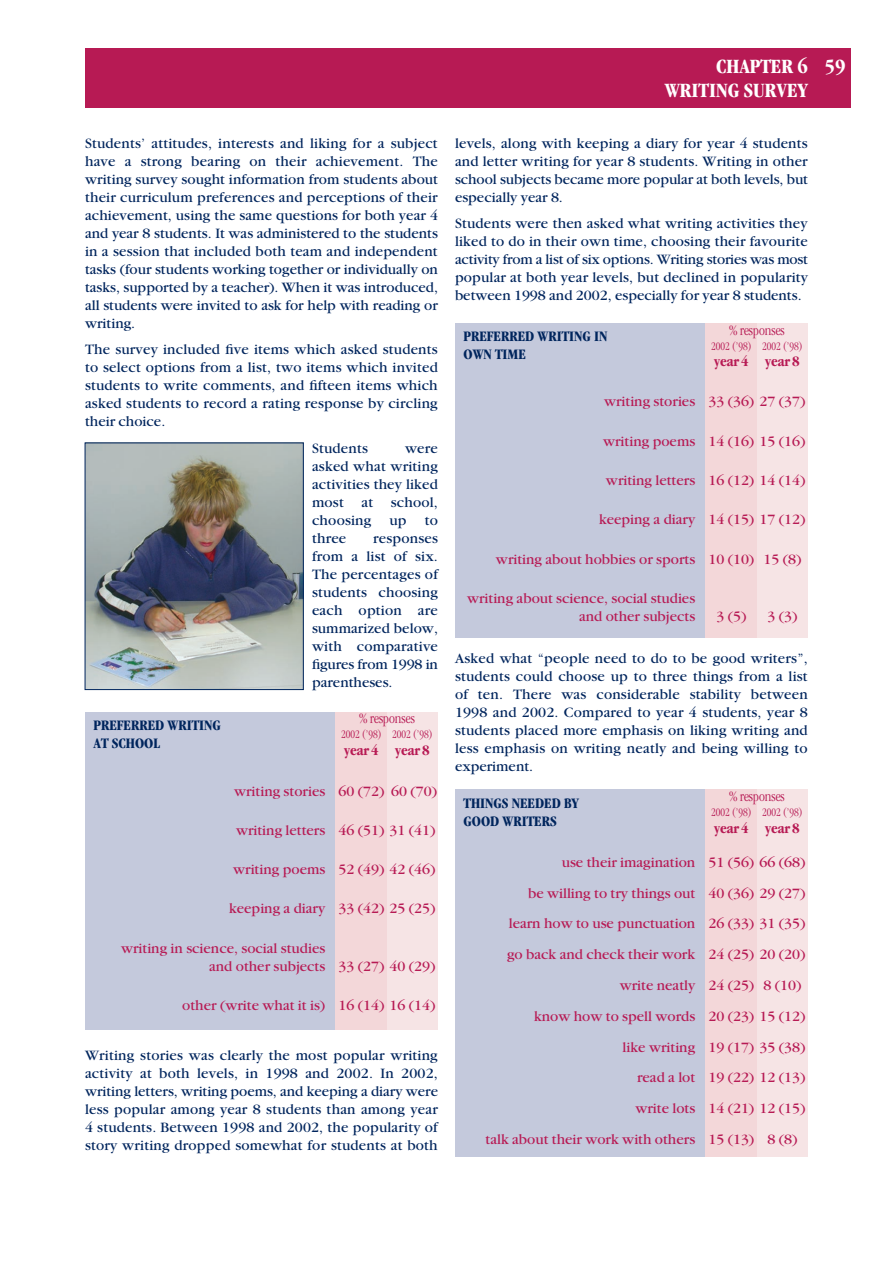
<style>
.page{position:relative;width:893px;height:1263px;background:#fff}
.page>*{position:absolute;margin:0;border:0;box-sizing:border-box;transform-origin:0 0}
.ChapterHead_R{font:700 condensed 21px/24px "Garamond M";color:#fff}
.ChapTxt{font:15px/18px "Garamond M";letter-spacing:.01em;color:#00255d;text-align:justify}
.zSurveyAns_4mm{font:15px/18px "Garamond M";color:#b71a54}
.zSurveyAns_2mm{font:15px "Garamond M";color:#b71a54}
.Surv_TrendTble_Head{font:700 condensed 15px/18px "Garamond M";color:#00255d}
.responses{font:300 condensed 15px "Garamond M";color:#b71a54}
.year4year8Trend{font:700 condensed 15px "Garamond M";color:#b71a54}
.t1{font:300 condensed 12px "Garamond M";color:#b71a54}
</style>
<div class="page">
<div style="left:85px;top:49px;width:765px;height:59px;background:#b71a54"></div>
<div style="left:85px;top:712px;width:353px;height:317px;background:#c4c9dc"></div>
<div style="left:387px;top:712px;width:51px;height:317px;background:#f6e4e5"></div>
<div style="left:336px;top:712px;width:51px;height:317px;background:#f3d7d9"></div>
<div style="left:455px;top:323px;width:353px;height:314px;background:#c4c9dc"></div>
<div style="left:757px;top:323px;width:51px;height:314px;background:#f6e4e5"></div>
<div style="left:706px;top:323px;width:51px;height:314px;background:#f3d7d9"></div>
<div style="left:455px;top:789px;width:353px;height:368px;background:#c4c9dc"></div>
<div style="left:757px;top:789px;width:51px;height:368px;background:#f6e4e5"></div>
<div style="left:706px;top:789px;width:51px;height:368px;background:#f3d7d9"></div>
<img style="left:87px;top:445px;width:214px;height:243px">
<p class="ChapterHead_R" style="left:665px;top:54px;width:182px;text-indent:51px">CHAPTER 6 59<br>WRITING SURVEY</p>
<p class="ChapTxt" style="left:85px;top:134px;width:355px">Students’ attitudes, interests and liking for a subject have a strong bearing on their achievement. The writing survey sought information from students about their curriculum preferences and perceptions of their achievement, using the same questions for both year 4 and year 8 students. It was administered to the students in a session that included both team and independent tasks (four students working together or individually on tasks, supported by a teacher). When it was introduced, all students were invited to ask for help with reading or writing.</p>
<p class="ChapTxt" style="left:85px;top:341px;width:354px">The survey included five items which asked students to select options from a list, two items which invited students to write comments, and fifteen items which asked students to record a rating response by circling their choice.</p>
<p class="ChapTxt" style="left:312px;top:439px;width:57px">Students</p>
<p class="ChapTxt" style="left:312px;top:439px;width:127px;text-indent:93px">were asked what writing activities they liked most at school, choosing up to three</p>
<p class="ChapTxt" style="left:312px;top:529px;width:128px;text-indent:61px">responses from a list of six.<br>The percentages of students choosing each option are summarized below, with comparative figures from 1998 in parentheses.</p>
<p class="responses" style="left:359px;top:710px;width:57px">% responses</p>
<p class="t1" style="left:341px;top:728px;width:93px">2002 (’98) 2002 (’98)</p>
<p class="year4year8Trend" style="left:344px;top:742px;width:87px">year 4 year 8</p>
<p class="Surv_TrendTble_Head" style="left:94px;top:716px;width:129px">PREFERRED WRITING<br>AT SCHOOL</p>
<p class="zSurveyAns_4mm" style="left:234px;top:782px;width:205px">writing stories 60 (72) 60 (70)</p>
<p class="zSurveyAns_4mm" style="left:236px;top:821px;width:201px">writing letters 46 (51) 31 (41)</p>
<p class="zSurveyAns_4mm" style="left:233px;top:861px;width:204px">writing poems 52 (49) 42 (46)</p>
<p class="zSurveyAns_4mm" style="left:229px;top:900px;width:208px">keeping a diary 33 (42) 25 (25)</p>
<p class="zSurveyAns_4mm" style="left:209px;top:939px;width:228px;text-indent:-88px">writing in science, social studies<br>and other subjects 33 (27) 40 (29)</p>
<p class="zSurveyAns_4mm" style="left:182px;top:996px;width:255px">other (write what it is) 16 (14) 16 (14)</p>
<p class="ChapTxt" style="left:85px;top:1047px;width:355px">Writing stories was clearly the most popular writing activity at both levels, in 1998 and 2002. In 2002, writing letters, writing poems, and keeping a diary were less popular among year 8 students than among year 4 students. Between 1998 and 2002, the popularity of story writing dropped somewhat for students at both</p>
<p class="ChapTxt" style="left:455px;top:134px;width:355px">levels, along with keeping a diary for year 4 students and letter writing for year 8 students. Writing in other school subjects became more popular at both levels, but especially year 8.</p>
<p class="ChapTxt" style="left:455px;top:215px;width:355px">Students were then asked what writing activities they liked to do in their own time, choosing their favourite activity from a list of six options. Writing stories was most popular at both year levels, but declined in popularity between 1998 and 2002, especially for year 8 students.</p>
<p class="Surv_TrendTble_Head" style="left:463px;top:327px;width:145px">PREFERRED WRITING IN<br>OWN TIME</p>
<p class="zSurveyAns_4mm" style="left:604px;top:393px;width:203px">writing stories 33 (36) 27 (37)</p>
<p class="zSurveyAns_4mm" style="left:603px;top:432px;width:204px">writing poems 14 (16) 15 (16)</p>
<p class="zSurveyAns_4mm" style="left:606px;top:471px;width:201px">writing letters 16 (12) 14 (14)</p>
<p class="zSurveyAns_4mm" style="left:599px;top:511px;width:208px">keeping a diary 14 (15) 17 (12)</p>
<p class="zSurveyAns_4mm" style="left:496px;top:550px;width:307px">writing about hobbies or sports 10 (10) 15 (8)</p>
<p class="zSurveyAns_4mm" style="left:467px;top:589px;width:230px;text-align:right">writing about science, social studies and other subjects</p>
<p class="responses" style="left:729px;top:322px;width:57px">% responses</p>
<p class="t1" style="left:711px;top:339px;width:93px">2002 (’98) 2002 (’98)</p>
<p class="year4year8Trend" style="left:714px;top:353px;width:87px">year 4 year 8</p>
<p class="zSurveyAns_4mm" style="left:716px;top:607px;width:32px">3 (5)</p>
<p class="zSurveyAns_4mm" style="left:767px;top:607px;width:32px">3 (3)</p>
<p class="ChapTxt" style="left:455px;top:650px;width:354px">Asked what “people need to do to be good writers”, students could choose up to three things from a list of ten. There was considerable stability between 1998 and 2002. Compared to year 4 students, year 8 students placed more emphasis on liking writing and less emphasis on writing neatly and being willing to experiment.</p>
<p class="Surv_TrendTble_Head" style="left:463px;top:794px;width:117px">THINGS NEEDED BY<br>GOOD WRITERS</p>
<p class="zSurveyAns_2mm" style="left:562px;top:854px;width:245px">use their imagination 51 (56) 66 (68)</p>
<p class="zSurveyAns_2mm" style="left:528px;top:885px;width:279px">be willing to try things out 40 (36) 29 (27)</p>
<p class="zSurveyAns_2mm" style="left:509px;top:916px;width:298px">learn how to use punctuation 26 (33) 31 (35)</p>
<p class="zSurveyAns_2mm" style="left:507px;top:947px;width:300px">go back and check their work 24 (25) 20 (20)</p>
<p class="zSurveyAns_2mm" style="left:620px;top:977px;width:183px">write neatly 24 (25) 8 (10)</p>
<p class="zSurveyAns_2mm" style="left:534px;top:1008px;width:273px">know how to spell words 20 (23) 15 (12)</p>
<p class="zSurveyAns_2mm" style="left:623px;top:1039px;width:184px">like writing 19 (17) 35 (38)</p>
<p class="zSurveyAns_2mm" style="left:637px;top:1070px;width:170px">read a lot 19 (22) 12 (13)</p>
<p class="zSurveyAns_2mm" style="left:635px;top:1100px;width:172px">write lots 14 (21) 12 (15)</p>
<p class="zSurveyAns_2mm" style="left:486px;top:1131px;width:313px">talk about their work with others 15 (13) 8 (8)</p>
<p class="responses" style="left:729px;top:788px;width:57px">% responses</p>
<p class="t1" style="left:711px;top:806px;width:93px">2002 (’98) 2002 (’98)</p>
<p class="year4year8Trend" style="left:714px;top:819px;width:87px">year 4 year 8</p>
</div>
